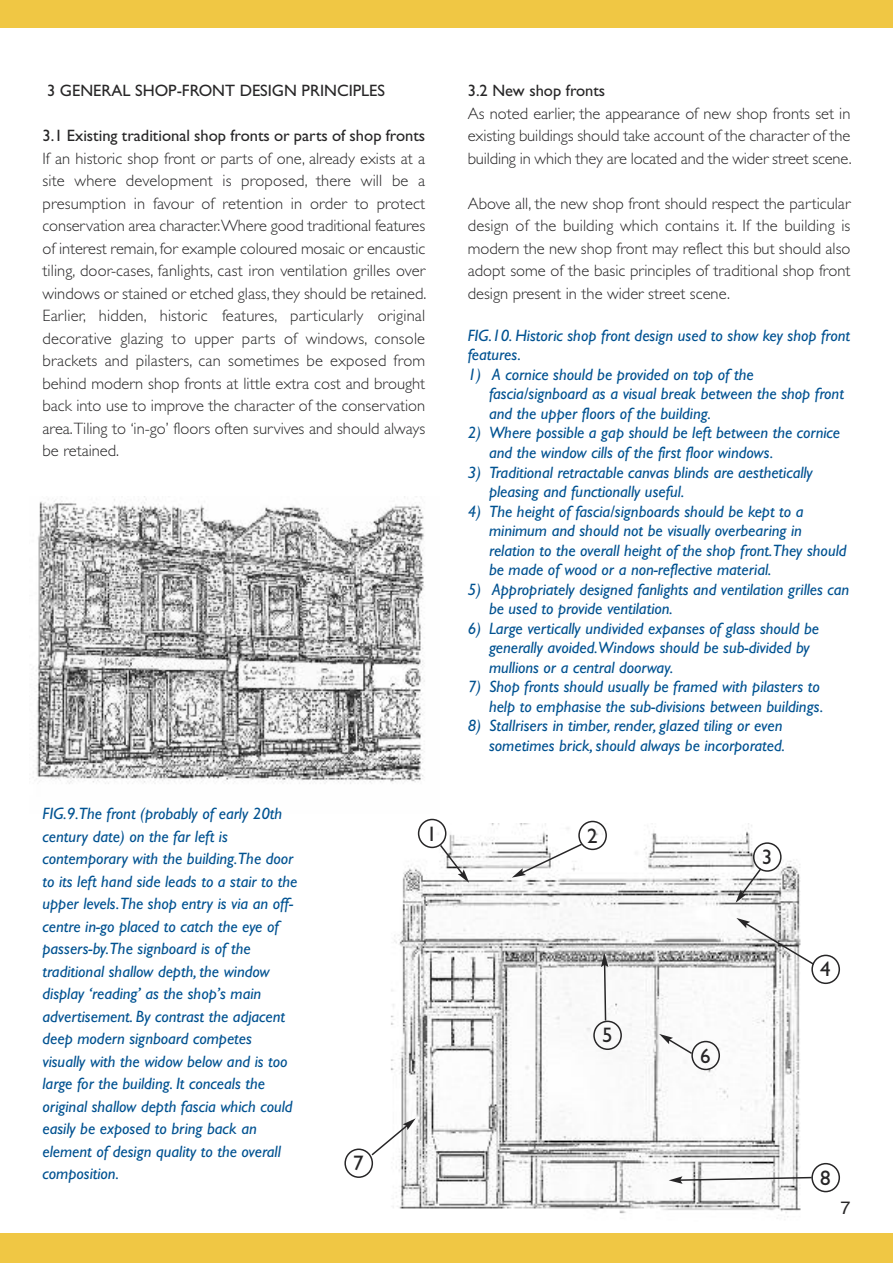
<style>
.page{position:relative;width:893px;height:1263px;background:#fff}
.page>*{position:absolute;margin:0;border:0;box-sizing:border-box;transform-origin:0 0}
.t1{font:21px "Gill Sans";color:#272627}
.t2{font:18px "Helvetica";color:#272627}
.t3{font:italic 16.5px/22.5px "Gill Sans";color:#005291}
.t4{font:300 16.5px/22.5px "Gill Sans";color:#272627;text-align:justify}
.t5{font:16.5px "Gill Sans";color:#272627}
</style>
<div class="page">
<img style="left:33px;top:496px;width:392px;height:288px">
<img style="left:390px;top:823px;width:411px;height:394px">
<svg style="left:418px;top:819px;width:51px;height:64px"></svg>
<div style="left:0;top:0;width:15px;height:28px;background:#f0c744"></div>
<div style="left:1px;top:0;width:892px;height:28px;background:#f0c744"></div>
<div style="left:0;top:1233px;width:893px;height:30px;background:#f0c744"></div>
<svg style="left:512px;top:821px;width:95px;height:56px"></svg>
<svg style="left:736px;top:842px;width:46px;height:61px"></svg>
<svg style="left:736px;top:918px;width:104px;height:66px"></svg>
<svg style="left:593px;top:953px;width:29px;height:97px"></svg>
<svg style="left:659px;top:1034px;width:61px;height:36px"></svg>
<svg style="left:344px;top:1118px;width:72px;height:60px"></svg>
<svg style="left:669px;top:1163px;width:171px;height:29px"></svg>
<p class="t5" style="left:47px;top:84px;width:339px">3 GENERAL SHOP-FRONT DESIGN PRINCIPLES</p>
<p class="t5" style="left:43px;top:129px;width:384px">3.1 Existing traditional shop fronts or parts of shop fronts</p>
<p class="t4" style="left:43px;top:149px;width:385px">If an historic shop front or parts of one, already exists at a site where development is proposed, there will be a presumption in favour of retention in order to protect conservation area character.Where good traditional features of interest remain, for example coloured mosaic or encaustic tiling, door-cases, fanlights, cast iron ventilation grilles over windows or stained or etched glass, they should be retained.<br>Earlier, hidden, historic features, particularly original decorative glazing to upper parts of windows, console brackets and pilasters, can sometimes be exposed from behind modern shop fronts at little extra cost and brought back into use to improve the character of the conservation area.Tiling to ‘in-go’ floors often survives and should always be retained.</p>
<p class="t5" style="left:468px;top:85px;width:139px">3.2 New shop fronts</p>
<p class="t4" style="left:468px;top:104px;width:385px">As noted earlier, the appearance of new shop fronts set in existing buildings should take account of the character of the building in which they are located and the wider street scene.</p>
<p class="t4" style="left:468px;top:194px;width:384px">Above all, the new shop front should respect the particular design of the building which contains it. If the building is modern the new shop front may reflect this but should also adopt some of the basic principles of traditional shop front design present in the wider street scene.</p>
<p class="t3" style="left:468px;top:327px;width:384px;line-height:19.5px">FIG.10. Historic shop front design used to show key shop front features.</p>
<p class="t3" style="left:489px;top:366px;width:356px;line-height:19.5px;text-indent:-21px">1) A cornice should be provided on top of the fascia/signboard as a visual break between the shop front and the upper floors of the building.</p>
<p class="t3" style="left:489px;top:425px;width:353px;line-height:19.5px;text-indent:-21px">2) Where possible a gap should be left between the cornice and the window cills of the first floor windows.</p>
<p class="t3" style="left:489px;top:464px;width:325px;line-height:19.5px;text-indent:-21px">3) Traditional retractable canvas blinds are aesthetically pleasing and functionally useful.</p>
<p class="t3" style="left:489px;top:503px;width:359px;line-height:19.5px;text-indent:-21px">4) The height of fascia/signboards should be kept to a minimum and should not be visually overbearing in relation to the overall height of the shop front.They should be made of wood or a non-reflective material.</p>
<p class="t3" style="left:489px;top:581px;width:362px;line-height:19.5px;text-indent:-21px">5) Appropriately designed fanlights and ventilation grilles can be used to provide ventilation.</p>
<p class="t3" style="left:489px;top:620px;width:331px;line-height:19.5px;text-indent:-21px">6) Large vertically undivided expanses of glass should be generally avoided.Windows should be sub-divided by mullions or a central doorway.</p>
<p class="t3" style="left:468px;top:678px;width:357px;line-height:19.5px;text-align:right">7) Shop fronts should usually be framed with pilasters to help to emphasise the sub-divisions between buildings.</p>
<p class="t3" style="left:468px;top:717px;width:319px;line-height:19.5px;text-align:right">8) Stallrisers in timber, render, glazed tiling or even sometimes brick, should always be incorporated.</p>
<p class="t3" style="left:43px;top:804px;width:256px">FIG.9.The front (probably of early 20th century date) on the far left is contemporary with the building.The door to its left hand side leads to a stair to the upper levels.The shop entry is via an off&shy;centre in-go placed to catch the eye of passers-by.The signboard is of the traditional shallow depth, the window display ‘reading’ as the shop’s main advertisement. By contrast the adjacent deep modern signboard competes visually with the widow below and is too large for the building. It conceals the original shallow depth fascia which could easily be exposed to bring back an element of design quality to the overall composition.</p>
<p class="t1" style="left:353px;top:1155px;width:12px">7</p>
<p class="t1" style="left:427px;top:825px;width:12px">1</p>
<p class="t1" style="left:587px;top:827px;width:12px">2</p>
<p class="t1" style="left:602px;top:1027px;width:12px">5</p>
<p class="t1" style="left:700px;top:1047px;width:12px">6</p>
<p class="t1" style="left:762px;top:849px;width:12px">3</p>
<p class="t1" style="left:820px;top:961px;width:12px">4</p>
<p class="t1" style="left:820px;top:1170px;width:12px">8</p>
<p class="t2" style="left:840px;top:1200px;width:12px">7</p>
</div>
